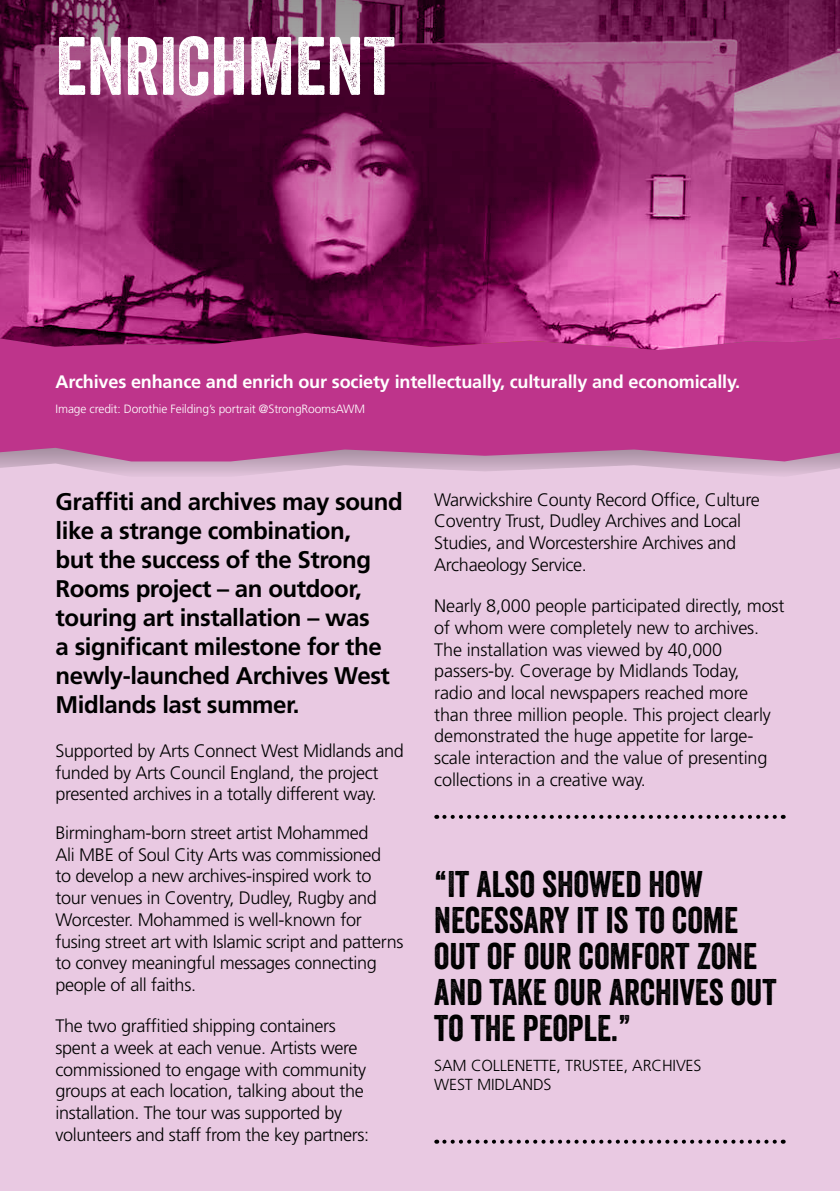
<style>
.page{position:relative;width:840px;height:1191px;background:#fff}
.page>*{position:absolute;margin:0;border:0;box-sizing:border-box;transform-origin:0 0}
.t1{font:80px "Veneer";color:#fff}
.t2{font:36px/36px "Veneer";color:#000}
.t3{font:700 24px/28.8px "Frutiger";letter-spacing:-.02em;color:#000}
.t4{font:300 18px/21.6px "Frutiger";letter-spacing:-.02em;color:#000}
.t5{font:700 18px "Frutiger";letter-spacing:-.01em;color:#fff}
.t6{font:300 16px/19.2px "Frutiger";letter-spacing:-.01em;color:#000}
.t7{font:300 12px "Frutiger";letter-spacing:-.01em;color:#fff}
</style>
<div class="page">
<div style="left:0;top:436px;width:839px;height:755px;background:#e9c9e2"></div>
<svg style="left:0;top:461px;width:839px;height:14px"></svg>
<svg style="left:444px;top:1139px;width:339px;height:4px"></svg>
<svg style="left:444px;top:815px;width:339px;height:4px"></svg>
<div style="left:0;top:350px;width:839px;height:111px;background:#be348b"></div>
<svg style="left:0;top:0;width:839px;height:350px;background:#842962"></svg>
<h1 class="t1" style="left:55px;top:17px;width:341px">ENRICHMENT</h1>
<p class="t5" style="left:56px;top:371px;width:685px">Archives enhance and enrich our society intellectually, culturally and economically.</p>
<p class="t7" style="left:56px;top:402px;width:311px">Image credit: Dorothie Feilding’s portrait @StrongRoomsAWM</p>
<h3 class="t3" style="left:56px;top:487px;width:348px">Graffiti and archives may sound like a strange combination,<br>but the success of the Strong<br>Rooms project – an outdoor, touring art installation – was<br>a significant milestone for the newly-launched Archives West<br>Midlands last summer.</h3>
<p class="t4" style="left:56px;top:740px;width:349px">Supported by Arts Connect West Midlands and funded by Arts Council England, the project presented archives in a totally different way.</p>
<p class="t4" style="left:56px;top:822px;width:349px">Birmingham-born street artist Mohammed<br>Ali MBE of Soul City Arts was commissioned<br>to develop a new archives-inspired work to tour venues in Coventry, Dudley, Rugby and Worcester. Mohammed is well-known for fusing street art with Islamic script and patterns to convey meaningful messages connecting people of all faiths.</p>
<p class="t4" style="left:56px;top:1015px;width:315px">The two graffitied shipping containers spent a week at each venue. Artists were commissioned to engage with community groups at each location, talking about the installation. The tour was supported by volunteers and staff from the key partners:</p>
<p class="t4" style="left:434px;top:489px;width:327px">Warwickshire County Record Office, Culture Coventry Trust, Dudley Archives and Local Studies, and Worcestershire Archives and Archaeology Service.</p>
<p class="t4" style="left:434px;top:595px;width:351px">Nearly 8,000 people participated directly, most of whom were completely new to archives.<br>The installation was viewed by 40,000 passers-by. Coverage by Midlands Today,<br>radio and local newspapers reached more than three million people. This project clearly demonstrated the huge appetite for large&shy;scale interaction and the value of presenting collections in a creative way.</p>
<h2 class="t2" style="left:434px;top:865px;width:343px">“IT ALSO SHOWED HOW<br>NECESSARY IT IS TO COME<br>OUT OF OUR COMFORT ZONE<br>AND TAKE OUR ARCHIVES OUT<br>TO THE PEOPLE.”</h2>
<p class="t6" style="left:434px;top:1056px;width:268px">SAM COLLENETTE, TRUSTEE, ARCHIVES<br>WEST MIDLANDS</p>
</div>
